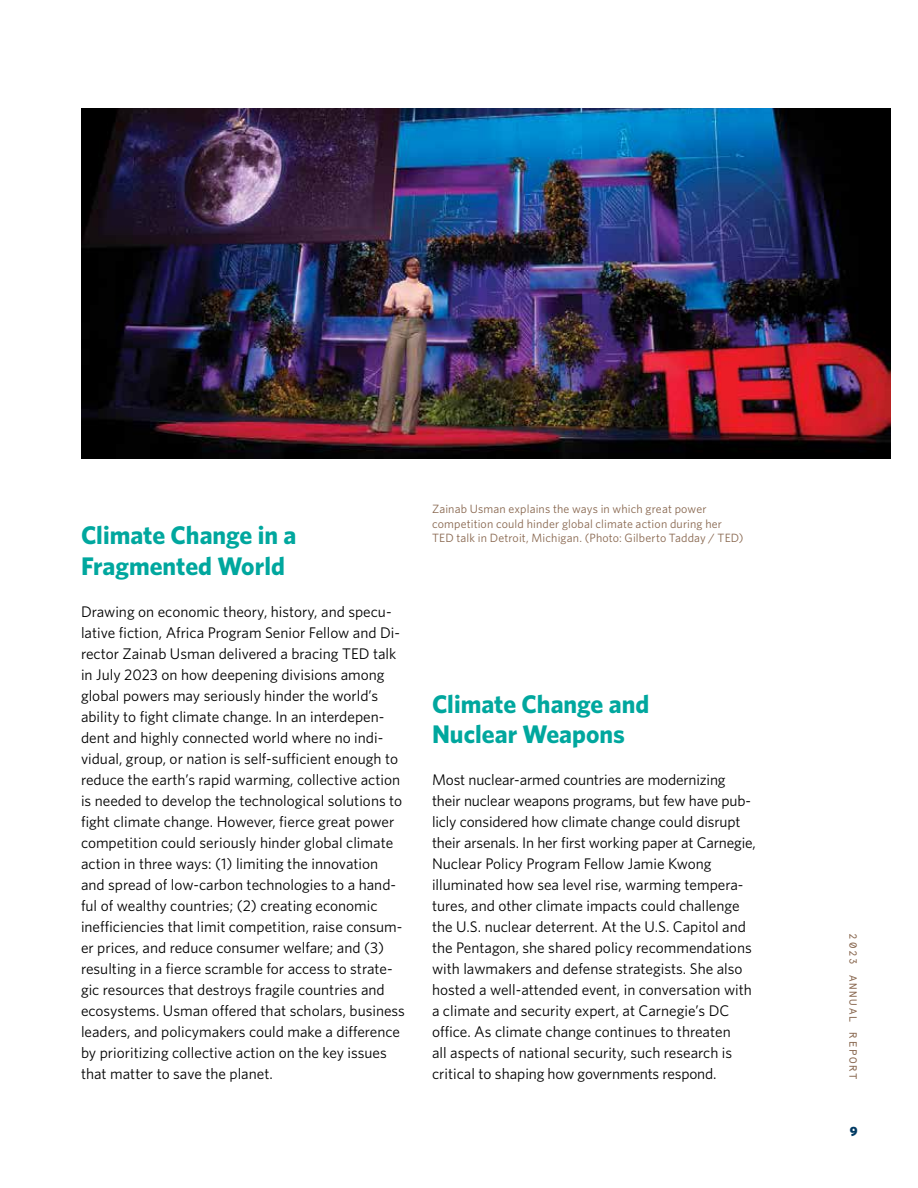
<style>
.page{position:relative;width:918px;height:1188px;background:#fff}
.page>*{position:absolute;margin:0;border:0;box-sizing:border-box;transform-origin:0 0}
.t1{font:700 25.5px/30.6px "Whitney";color:#00a79e}
.t2{font:15.3px/21px "Whitney";color:#000}
.t3{font:900 13.5px "Whitney";color:#003a63}
.t4{font:12px/14.4px "Whitney";letter-spacing:.01em;color:#88674f}
.t5{font:10.5px "Apercu Mono Pro";letter-spacing:.165em;color:#88674f}
</style>
<div class="page">
<img style="left:81px;top:108px;width:810px;height:351px">
<h1 class="t1" style="left:81px;top:519px;width:217px">Climate Change in a<br>Fragmented World</h1>
<p class="t2" style="left:81px;top:601px;width:326px">Drawing on economic theory, history, and specu&shy;lative fiction, Africa Program Senior Fellow and Di&shy;rector Zainab Usman delivered a bracing TED talk in July 2023 on how deepening divisions among global powers may seriously hinder the world’s ability to fight climate change. In an interdepen&shy;dent and highly connected world where no indi&shy;vidual, group, or nation is self-sufficient enough to reduce the earth’s rapid warming, collective action is needed to develop the technological solutions to fight climate change. However, fierce great power competition could seriously hinder global climate action in three ways: (1) limiting the innovation and spread of low-carbon technologies to a hand&shy;ful of wealthy countries; (2) creating economic inefficiencies that limit competition, raise consum&shy;er prices, and reduce consumer welfare; and (3) resulting in a fierce scramble for access to strate&shy;gic resources that destroys fragile countries and ecosystems. Usman offered that scholars, business leaders, and policymakers could make a difference by prioritizing collective action on the key issues that matter to save the planet.</p>
<p class="t4" style="left:432px;top:502px;width:313px">Zainab Usman explains the ways in which great power competition could hinder global climate action during her<br>TED talk in Detroit, Michigan. (Photo: Gilberto Tadday / TED)</p>
<h1 class="t1" style="left:432px;top:688px;width:219px">Climate Change and<br>Nuclear Weapons</h1>
<p class="t2" style="left:432px;top:769px;width:326px">Most nuclear-armed countries are modernizing their nuclear weapons programs, but few have pub&shy;licly considered how climate change could disrupt their arsenals. In her first working paper at Carnegie, Nuclear Policy Program Fellow Jamie Kwong illuminated how sea level rise, warming tempera&shy;tures, and other climate impacts could challenge the U.S. nuclear deterrent. At the U.S. Capitol and the Pentagon, she shared policy recommendations with lawmakers and defense strategists. She also hosted a well-attended event, in conversation with a climate and security expert, at Carnegie’s DC office. As climate change continues to threaten<br>all aspects of national security, such research is critical to shaping how governments respond.</p>
<p class="t5" style="left:859px;top:933px;width:148px;rotate:90deg">2023 ANNUAL REPORT</p>
<p class="t3" style="left:850px;top:1122px;width:9px">9</p>
</div>
